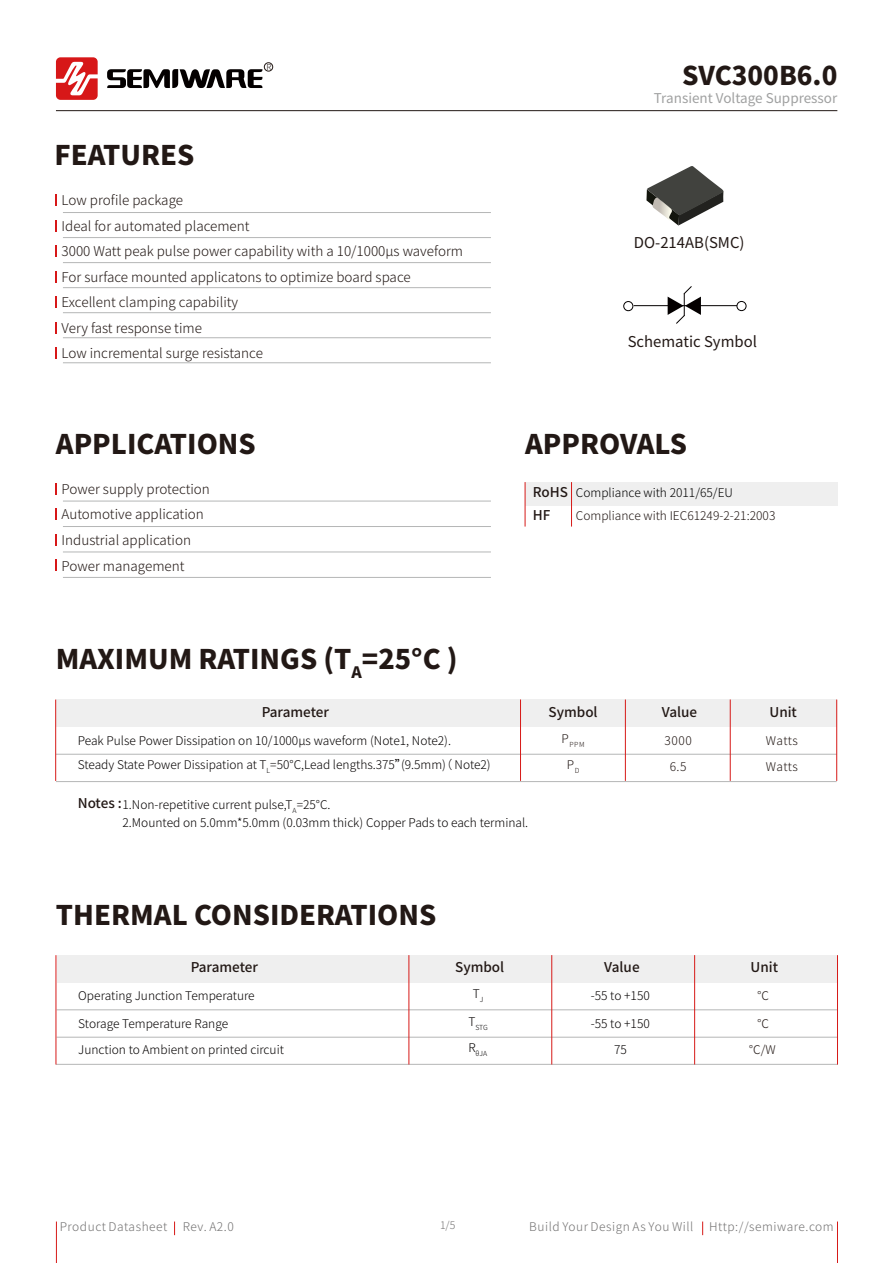
<style>
.page{position:relative;width:893px;height:1263px;background:#fff}
.page>*{position:absolute;margin:0;border:0;box-sizing:border-box;transform-origin:0 0}
.t1{font:800 27px "Source Han Sans CN";color:#221815}
.t2{font:800 25.8px "Source Han Sans CN";color:#221815}
.t3{font:14.85px "Source Han Sans CN";color:#221815}
.t4{font:300 13.5px/25.5px "Source Han Sans CN";color:#221815}
.t5{font:500 13.5px "Source Han Sans CN";color:#221815}
.t6{font:13.5px "Source Han Sans CN";color:#9fa0a0}
.t7{font:300 12px/25.3px "Source Han Sans CN";color:#040000}
.t8{font:300 12px "Source Han Sans CN";letter-spacing:.045em;color:#727171}
.t9{font:300 12px/25.3px "Source Han Sans CN";color:#221815;text-align:center}
.t10{font:300 12px "Source Han Sans CN";color:#000}
.t11{font:300 12px/26.1px "Source Han Sans CN";letter-spacing:.03em;color:#221815}
.t12{font:300 10.5px "Source Han Sans CN";color:#727171}
.t13{font:300 8.25px "Source Han Sans CN";color:#221815}
.t14{font:300 7.05px "Source Han Sans CN";letter-spacing:-.01em;color:#040000}
.t15{font:300 7.05px "Source Han Sans CN";color:#221815}
.s1{font-weight:400}
.s2{font-weight:500;font-size:13.5px;color:#221815}
</style>
<div class="page">
<hr style="left:56px;top:110px;width:781px;height:1px;background:#221815">
<svg style="left:56px;top:57px;width:42px;height:43px"></svg>
<svg style="left:107px;top:69px;width:155px;height:19px"></svg>
<div style="left:264px;top:63px;width:9px;height:8px;border:1px solid #221815;border-radius:50%"></div>
<svg style="left:56px;top:194px;width:1px;height:12px"></svg>
<svg style="left:56px;top:220px;width:1px;height:12px"></svg>
<svg style="left:56px;top:245px;width:1px;height:12px"></svg>
<svg style="left:56px;top:271px;width:1px;height:12px"></svg>
<svg style="left:56px;top:296px;width:1px;height:12px"></svg>
<svg style="left:56px;top:322px;width:1px;height:12px"></svg>
<svg style="left:56px;top:347px;width:1px;height:12px"></svg>
<hr style="left:63px;top:212px;width:428px;height:1px;background:#b5b6b6">
<hr style="left:63px;top:237px;width:428px;height:1px;background:#b5b6b6">
<hr style="left:63px;top:262px;width:428px;height:1px;background:#b5b6b6">
<hr style="left:63px;top:287px;width:428px;height:1px;background:#b5b6b6">
<hr style="left:63px;top:312px;width:428px;height:1px;background:#b5b6b6">
<hr style="left:63px;top:337px;width:428px;height:1px;background:#b5b6b6">
<hr style="left:63px;top:362px;width:428px;height:1px;background:#b5b6b6">
<svg style="left:56px;top:483px;width:1px;height:12px"></svg>
<svg style="left:56px;top:508px;width:1px;height:12px"></svg>
<svg style="left:56px;top:534px;width:1px;height:12px"></svg>
<svg style="left:56px;top:559px;width:1px;height:12px"></svg>
<hr style="left:63px;top:501px;width:428px;height:1px;background:#b5b6b6">
<hr style="left:63px;top:526px;width:428px;height:1px;background:#b5b6b6">
<hr style="left:63px;top:552px;width:428px;height:1px;background:#b5b6b6">
<hr style="left:63px;top:577px;width:428px;height:1px;background:#b5b6b6">
<div style="left:525px;top:482px;width:46px;height:23px;background:#efefef"></div>
<div style="left:570px;top:482px;width:267px;height:23px;background:#efefef"></div>
<hr style="left:571px;top:482px;width:1px;height:45px;background:#d71a18">
<hr style="left:525px;top:482px;width:1px;height:45px;background:#d71a18">
<hr style="left:56px;top:1064px;width:782px;height:1px;background:#b5b6b6">
<div style="left:57px;top:955px;width:780px;height:27px;background:#efefef"></div>
<hr style="left:57px;top:1037px;width:780px;height:1px;background:#b5b6b6">
<hr style="left:57px;top:1009px;width:780px;height:1px;background:#b5b6b6">
<hr style="left:837px;top:955px;width:1px;height:109px;background:#d71a18">
<hr style="left:694px;top:955px;width:1px;height:109px;background:#d71a18">
<hr style="left:409px;top:955px;width:1px;height:109px;background:#d71a18">
<hr style="left:56px;top:955px;width:1px;height:109px;background:#d71a18">
<hr style="left:551px;top:955px;width:1px;height:109px;background:#d71a18">
<div style="left:623px;top:301px;width:10px;height:10px;border:1px solid #040000;border-radius:50%"></div>
<div style="left:737px;top:301px;width:9px;height:10px;border:1px solid #040000;border-radius:50%"></div>
<hr style="left:634px;top:305px;width:103px;height:1px;background:#040000">
<svg style="left:668px;top:286px;width:33px;height:38px"></svg>
<div style="left:56px;top:699px;width:781px;height:28px;background:#efefef"></div>
<hr style="left:56px;top:781px;width:781px;height:1px;background:#b5b6b6">
<hr style="left:56px;top:754px;width:781px;height:1px;background:#b5b6b6">
<hr style="left:836px;top:699px;width:1px;height:82px;background:#d71a18">
<hr style="left:730px;top:699px;width:1px;height:82px;background:#d71a18">
<hr style="left:520px;top:699px;width:1px;height:82px;background:#d71a18">
<hr style="left:55px;top:699px;width:1px;height:82px;background:#d71a18">
<hr style="left:625px;top:699px;width:1px;height:82px;background:#d71a18">
<svg style="left:646px;top:166px;width:78px;height:60px"></svg>
<hr style="left:56px;top:1221px;width:1px;height:42px;background:#d71a18">
<hr style="left:837px;top:1221px;width:1px;height:42px;background:#d71a18">
<svg style="left:702px;top:1221px;width:1px;height:14px"></svg>
<svg style="left:174px;top:1221px;width:1px;height:14px"></svg>
<h1 class="t1" style="left:54px;top:140px;width:142px">FEATURES</h1>
<p class="t13" style="left:266px;top:62px;width:7px">R</p>
<p class="t4" style="left:62px;top:188px;width:403px">Low profile package<br>Ideal for automated placement<br>3000 Watt peak pulse power capability with a 10/1000μs waveform For surface mounted applicatons to optimize board space Excellent clamping capability<br>Very fast response time<br>Low incremental surge resistance</p>
<h1 class="t1" style="left:56px;top:429px;width:201px">APPLICATIONS</h1>
<p class="t4" style="left:62px;top:477px;width:150px">Power supply protection<br>Automotive application<br>Industrial application<br>Power management</p>
<h1 class="t1" style="left:56px;top:644px;width:403px">MAXIMUM RATINGS (T<sub>A</sub>=25°C )</h1>
<h2 class="t2" style="left:682px;top:61px;width:157px">SVC300B6.0</h2>
<p class="t6" style="left:654px;top:90px;width:185px">Transient Voltage Suppressor</p>
<p class="t3" style="left:634px;top:234px;width:112px">DO-214AB(SMC)</p>
<p class="t3" style="left:628px;top:333px;width:131px">Schematic Symbol</p>
<h1 class="t1" style="left:525px;top:429px;width:163px">APPROVALS</h1>
<p class="t10" style="left:576px;top:486px;width:159px">Compliance with 2011/65/EU</p>
<p class="t5" style="left:533px;top:508px;width:19px">HF</p>
<p class="t5" style="left:533px;top:485px;width:37px">RoHS</p>
<p class="t9" style="left:576px;top:503px;width:201px">Compliance with IEC61249-2-21:2003</p>
<p class="t5" style="left:262px;top:705px;width:69px">Parameter</p>
<p class="t5" style="left:549px;top:705px;width:51px">Symbol</p>
<p class="t5" style="left:662px;top:705px;width:37px">Value</p>
<p class="t7" style="left:78px;top:729px;width:414px;line-height:24.3px">Peak Pulse Power Dissipation on 10/1000μs waveform (Note1, Note2).<br>Steady State Power Dissipation at T<sub>L</sub>=50°C,Lead lengths.375<span class="s1">”</span>(9.5mm)（ Note2)</p>
<p class="t9" style="left:664px;top:728px;width:29px;line-height:26.1px">3000<br>6.5</p>
<p class="t15" style="left:562px;top:740px;width:25px"><sup>P</sup>PPM</p>
<p class="t9" style="left:567px;top:752px;width:14px">P<sub>D</sub></p>
<p class="t7" style="left:122px;top:796px;width:407px;line-height:17.4px;text-indent:-45px"><span class="s2">Notes :</span>1.Non-repetitive current pulse,T<sub>A</sub>=25°C.<br>2.Mounted on 5.0mm*5.0mm (0.03mm thick) Copper Pads to each terminal.</p>
<h1 class="t1" style="left:56px;top:900px;width:382px">THERMAL CONSIDERATIONS</h1>
<p class="t5" style="left:769px;top:705px;width:29px">Unit</p>
<p class="t11" style="left:766px;top:728px;width:34px">Watts<br>Watts</p>
<p class="t5" style="left:191px;top:960px;width:69px">Parameter</p>
<p class="t7" style="left:78px;top:983px;width:178px">Operating Junction Temperature</p>
<p class="t7" style="left:78px;top:1011px;width:207px">Storage Temperature Range<br>Junction to Ambient on printed circuit</p>
<p class="t5" style="left:455px;top:960px;width:51px">Symbol</p>
<p class="t5" style="left:604px;top:960px;width:37px">Value</p>
<p class="t5" style="left:751px;top:960px;width:29px">Unit</p>
<p class="t7" style="left:473px;top:981px;width:12px">T<sub>J</sub></p>
<p class="t14" style="left:468px;top:1023px;width:21px"><sup>T</sup>STG</p>
<p class="t14" style="left:468px;top:1049px;width:20px"><sup>R</sup>θJA</p>
<p class="t9" style="left:757px;top:983px;width:13px">℃</p>
<p class="t9" style="left:749px;top:1011px;width:29px">℃ ℃/W</p>
<p class="t7" style="left:591px;top:983px;width:61px">-55 to +150</p>
<p class="t7" style="left:591px;top:1011px;width:61px;text-align:center">-55 to +150<br>75</p>
<p class="t12" style="left:440px;top:1219px;width:17px">1/5</p>
<p class="t8" style="left:60px;top:1220px;width:109px">Product Datasheet</p>
<p class="t8" style="left:183px;top:1220px;width:53px">Rev. A2.0</p>
<p class="t8" style="left:529px;top:1220px;width:166px">Build Your Design As You Will</p>
<p class="t8" style="left:709px;top:1220px;width:126px">Http://semiware.com</p>
</div>
